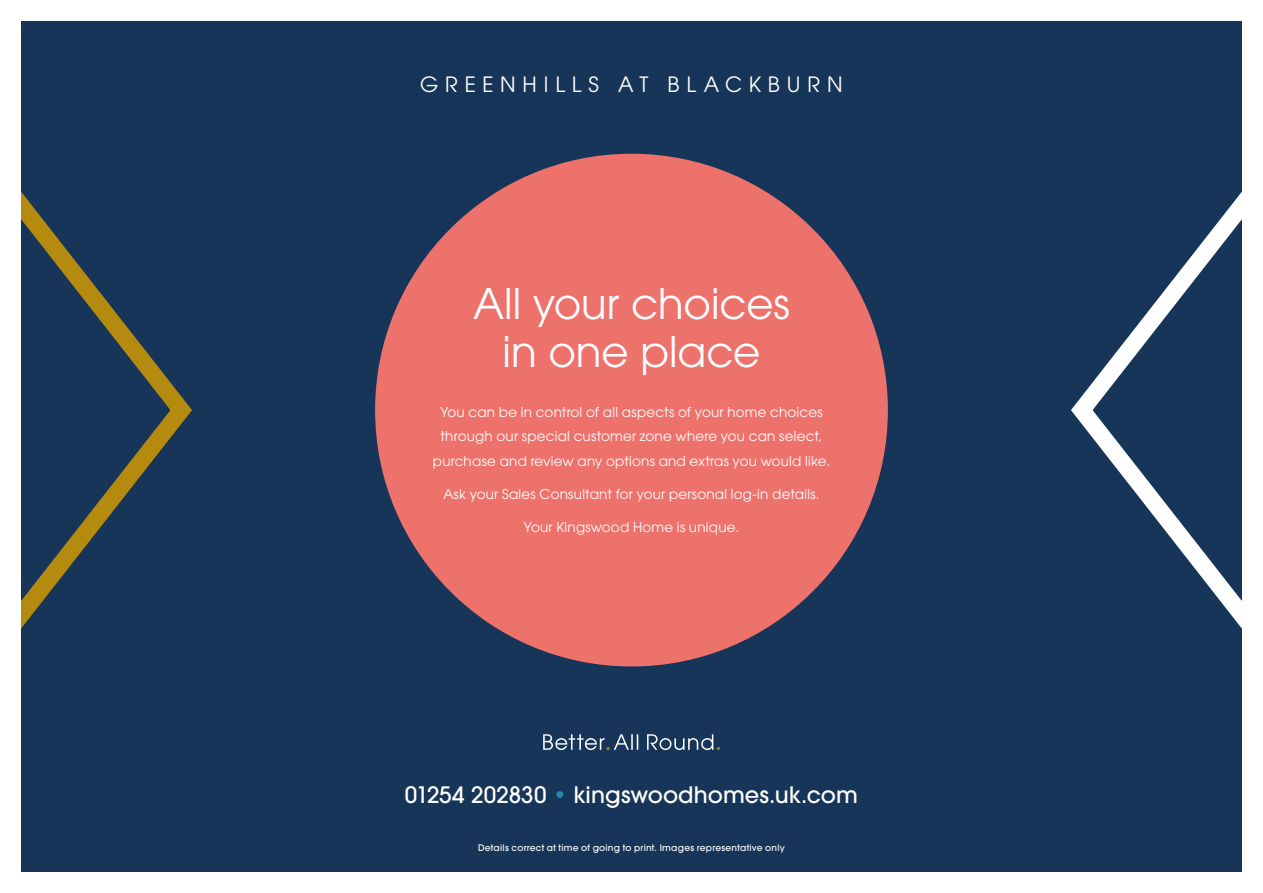
<style>
.page{position:relative;width:1263px;height:893px;background:#fff}
.page>*{position:absolute;margin:0;border:0;box-sizing:border-box;transform-origin:0 0}
.t1{font:42px/48.6px "ITC Avant Garde Pro";color:#fff;text-align:center}
.t2{font:500 22.5px "ITC Avant Garde Pro";color:#fff}
.t3{font:21px "ITC Avant Garde Pro";letter-spacing:.325em;color:#fff}
.t4{font:13.5px/24.6px "ITC Avant Garde Pro";letter-spacing:.015em;color:#fff;text-align:center}
.t5{font:500 9px "ITC Avant Garde Pro";letter-spacing:.03em;color:#fff}
.s1{color:#2487b0}
</style>
<div class="page">
<div style="left:21px;top:21px;width:1221px;height:851px;background:#173558"></div>
<svg style="left:21px;top:197px;width:169px;height:426px"></svg>
<div style="left:375px;top:154px;width:513px;height:512px;background:#ee726c;border-radius:50%"></div>
<svg style="left:543px;top:734px;width:177px;height:16px"></svg>
<svg style="left:1073px;top:197px;width:169px;height:426px"></svg>
<h3 class="t3" style="left:420px;top:71px;width:424px">GREENHILLS AT BLACKBURN</h3>
<h1 class="t1" style="left:473px;top:279px;width:318px">All your choices in one place</h1>
<p class="t4" style="left:433px;top:399px;width:399px">You can be in control of all aspects of your home choices through our special customer zone where you can select, purchase and review any options and extras you would like.</p>
<p class="t4" style="left:443px;top:482px;width:378px">Ask your Sales Consultant for your personal log-in details.</p>
<p class="t4" style="left:524px;top:515px;width:217px">Your Kingswood Home is unique.</p>
<h2 class="t2" style="left:405px;top:781px;width:455px">01254 202830 <span class="s1">•</span> kingswoodhomes.uk.com</h2>
<p class="t5" style="left:478px;top:842px;width:308px">Details correct at time of going to print. Images representative only</p>
</div>
